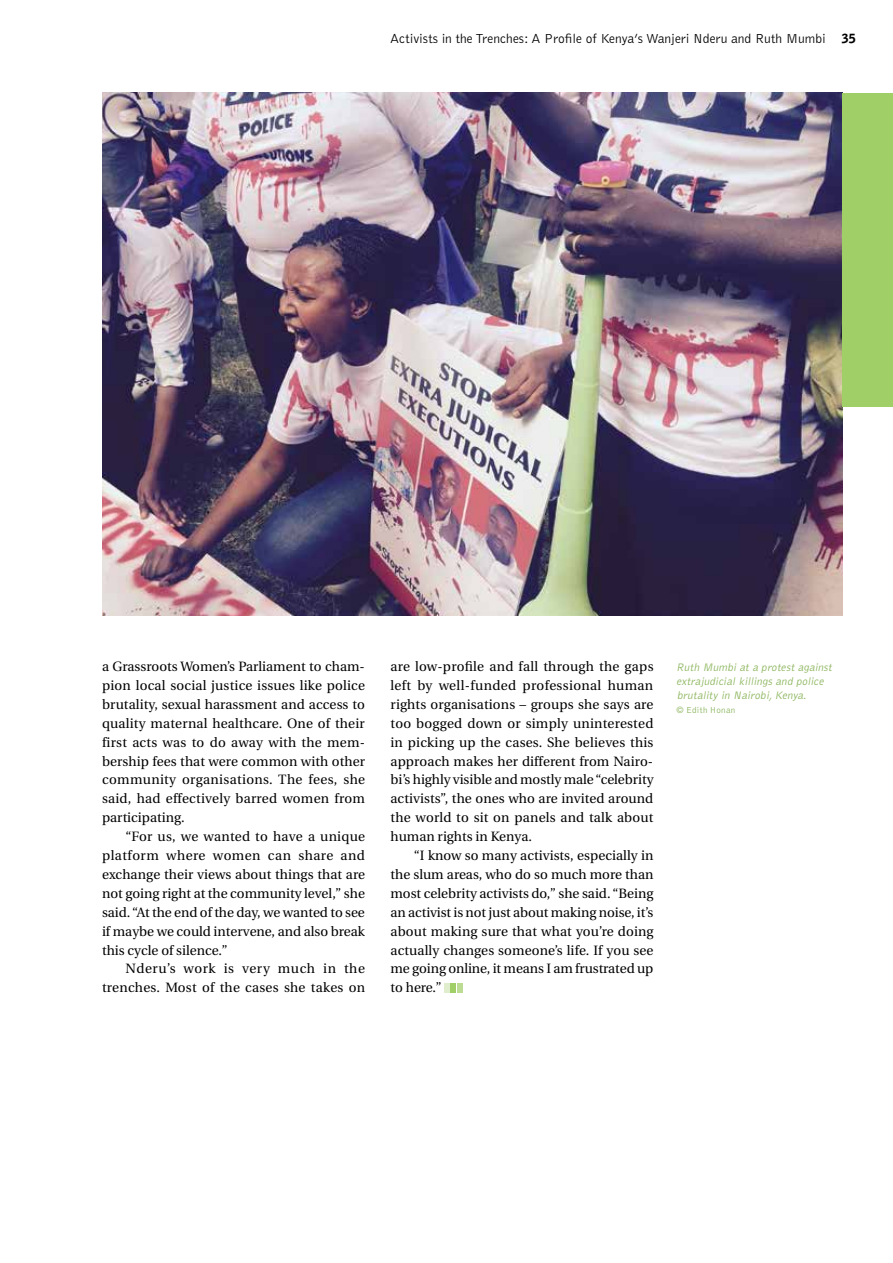
<style>
.page{position:relative;width:893px;height:1263px;background:#fff}
.page>*{position:absolute;margin:0;border:0;box-sizing:border-box;transform-origin:0 0}
.t1{font:13.5px/18.9px "Utopia";letter-spacing:.01em;color:#000;text-align:justify}
.t2{font:300 13.5px "Bell Gothic";color:#000}
.t3{font:italic 300 11.25px/14.1px "Bell Gothic";color:#8ab45a}
.t4{font:300 9px "Bell Gothic";letter-spacing:.025em;color:#8ab45a}
.s1{font-weight:900;font-size:12.6px}
</style>
<div class="page">
<div style="left:457px;top:983px;width:5px;height:9px;background:#bcdb93"></div>
<div style="left:451px;top:983px;width:5px;height:9px;background:#a0cf67"></div>
<div style="left:445px;top:983px;width:5px;height:9px;background:#e0eece"></div>
<img style="left:102px;top:93px;width:740px;height:522px">
<div style="left:842px;top:93px;width:51px;height:313px;background:#a0cf67"></div>
<p class="t2" style="left:390px;top:32px;width:467px">Activists in the Trenches: A Profile of Kenya’s Wanjeri Nderu and Ruth Mumbi <span class="s1">35</span></p>
<p class="t1" style="left:102px;top:657px;width:265px">a Grassroots Women’s Parliament to cham&shy;pion local social justice issues like police brutality, sexual harassment and access to quality maternal healthcare. One of their first acts was to do away with the mem&shy;bership fees that were common with other community organisations. The fees, she said, had effectively barred women from participating.</p>
<p class="t1" style="left:102px;top:827px;width:265px;text-indent:23px">“For us, we wanted to have a unique platform where women can share and exchange their views about things that are not going right at the community level,” she said. “At the end of the day, we wanted to see if maybe we could intervene, and also break this cycle of silence.”</p>
<p class="t1" style="left:102px;top:960px;width:265px;text-align:right">Nderu’s work is very much in the trenches. Most of the cases she takes on</p>
<p class="t1" style="left:390px;top:657px;width:265px">are low-profile and fall through the gaps left by well-funded professional human rights organisations – groups she says are too bogged down or simply uninterested in picking up the cases. She believes this approach makes her different from Nairo&shy;bi’s highly visible and mostly male “celebrity activists”, the ones who are invited around the world to sit on panels and talk about human rights in Kenya.</p>
<p class="t1" style="left:390px;top:846px;width:265px;text-indent:23px">“I know so many activists, especially in the slum areas, who do so much more than most celebrity activists do,” she said. “Being an activist is not just about making noise, it’s about making sure that what you’re doing actually changes someone’s life. If you see me going online, it means I am frustrated up to here.”</p>
<p class="t3" style="left:676px;top:660px;width:159px">Ruth Mumbi at a protest against extrajudicial killings and police brutality in Nairobi,Kenya.</p>
<p class="t4" style="left:677px;top:705px;width:60px">© Edith Honan</p>
</div>
